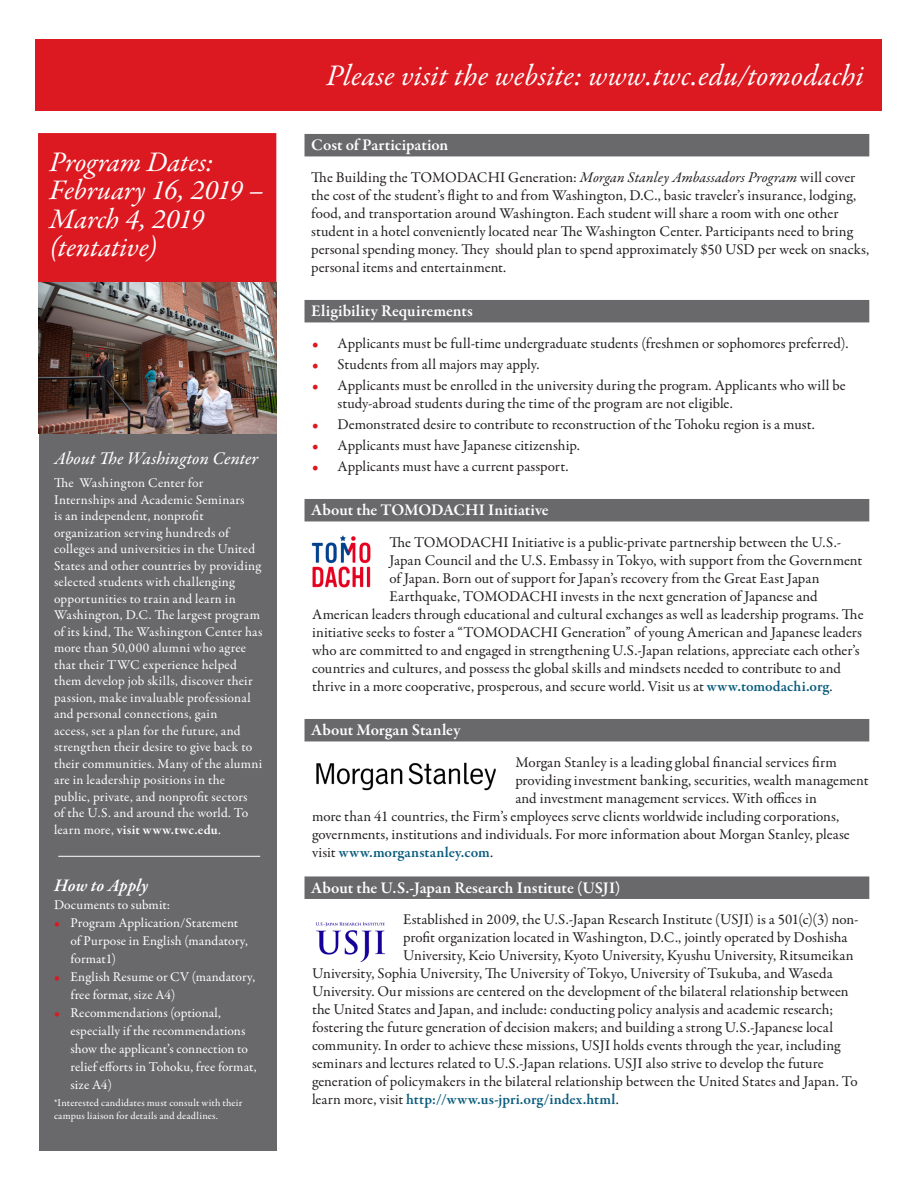
<style>
.page{position:relative;width:918px;height:1188px;background:#fff}
.page>*{position:absolute;margin:0;border:0;box-sizing:border-box;transform-origin:0 0}
.t1{font:italic 30px "Garamond Premr Pro";letter-spacing:.005em;color:#fff}
.Callouts{font:italic 28.5px/28.5px "Garamond Premr Pro";letter-spacing:-.005em;color:#fff}
.Head_2{font:18px "Garamond Premr Pro Med It";color:#fff}
.Body{font:italic 600 18px "Garamond Premr Pro";color:#fff}
.Head_2-2{font:600 16.5px "Garamond Premr Pro";color:#fff}
.Bullets{font:15px/18px "Garamond Premr Pro";color:#231f20}
.t2{font:600 15px "Garamond Premr Pro";letter-spacing:.01em;color:#0a5c7d}
.Body-2{font:13.5px/16.5px "Garamond Premr Pro";letter-spacing:.015em;color:#fff}
.Bullets-2{font:10.5px/12.6px "Garamond Premr Pro";letter-spacing:.015em;color:#fff}
.s1{font-weight:600}
.s2{color:#dc1820}
.s3{font-style:italic}
.s4{font-weight:600;color:#0a5c7d}
.s5{font-weight:400;color:#231f20}
</style>
<div class="page">
<div style="left:36px;top:39px;width:846px;height:72px;background:#dc1820"></div>
<div style="left:39px;top:430px;width:237px;height:720px;background:#69696c"></div>
<div style="left:305px;top:134px;width:564px;height:22px;background:#69696c"></div>
<div style="left:305px;top:300px;width:564px;height:22px;background:#69696c"></div>
<div style="left:305px;top:499px;width:564px;height:22px;background:#69696c"></div>
<div style="left:305px;top:719px;width:564px;height:22px;background:#69696c"></div>
<div style="left:305px;top:876px;width:564px;height:23px;background:#69696c"></div>
<div style="left:38px;top:133px;width:238px;height:155px;background:#dc1820;border:2px solid #dc1820"></div>
<hr style="left:58px;top:856px;width:202px;height:1px;background:#fff">
<img style="left:315px;top:922px;width:71px;height:40px">
<img style="left:311px;top:535px;width:60px;height:53px">
<img style="left:316px;top:762px;width:180px;height:29px">
<img style="left:39px;top:283px;width:237px;height:151px">
<p class="Callouts" style="left:49px;top:149px;width:216px">Program Dates:<br>February 16, 2019 –</p>
<p class="Callouts" style="left:49px;top:206px;width:157px">March 4, 2019 (tentative)</p>
<p class="Head_2" style="left:54px;top:447px;width:206px">About The Washington Center</p>
<p class="Body-2" style="left:54px;top:475px;width:210px">The Washington Center for Internships and Academic Seminars<br>is an independent, nonprofit organization serving hundreds of colleges and universities in the United States and other countries by providing selected students with challenging opportunities to train and learn in Washington, D.C. The largest program of its kind, The Washington Center has more than 50,000 alumni who agree that their TWC experience helped them develop job skills, discover their passion, make invaluable professional and personal connections, gain<br>access, set a plan for the future, and strengthen their desire to give back to their communities. Many of the alumni are in leadership positions in the public, private, and nonprofit sectors<br>of the U.S. and around the world. To learn more, <span class="s1">visit www.twc.edu</span>.</p>
<p class="Body" style="left:54px;top:874px;width:96px">How to Apply</p>
<p class="Body-2" style="left:54px;top:897px;width:118px">Documents to submit:</p>
<p class="Body-2" style="left:70px;top:914px;width:179px;line-height:18px;text-indent:-16px"><span class="s2">•</span> Program Application/Statement of Purpose in English (mandatory, format1)</p>
<p class="Body-2" style="left:70px;top:968px;width:186px;line-height:18px;text-indent:-16px"><span class="s2">•</span> English Resume or CV (mandatory, free format, size A4)</p>
<p class="Body-2" style="left:70px;top:1004px;width:187px;line-height:18px;text-indent:-16px"><span class="s2">•</span> Recommendations (optional, especially if the recommendations show the applicant’s connection to relief efforts in Tohoku, free format, size A4)</p>
<p class="Bullets-2" style="left:54px;top:1097px;width:190px">*Interested candidates must consult with their campus liaison for details and deadlines.</p>
<h1 class="t1" style="left:326px;top:56px;width:539px">Please visit the website: www.twc.edu/tomodachi</h1>
<p class="Head_2-2" style="left:311px;top:135px;width:139px">Cost of Participation</p>
<p class="Bullets" style="left:311px;top:168px;width:560px">The Building the TOMODACHI Generation: <span class="s3">Morgan Stanley Ambassadors Program</span> will cover the cost of the student’s flight to and from Washington, D.C., basic traveler’s insurance, lodging, food, and transportation around Washington. Each student will share a room with one other student in a hotel conveniently located near The Washington Center. Participants need to bring personal spending money. They should plan to spend approximately $50 USD per week on snacks, personal items and entertainment.</p>
<p class="Head_2-2" style="left:311px;top:301px;width:163px">Eligibility Requirements</p>
<p class="Bullets" style="left:312px;top:334px;width:538px"><span class="s2">•</span> Applicants must be full-time undergraduate students (freshmen or sophomores preferred).</p>
<p class="Bullets" style="left:312px;top:355px;width:229px"><span class="s2">•</span> Students from all majors may apply.</p>
<p class="Bullets" style="left:338px;top:376px;width:510px;text-indent:-26px"><span class="s2">•</span> Applicants must be enrolled in the university during the program. Applicants who will be study-abroad students during the time of the program are not eligible.</p>
<p class="Bullets" style="left:312px;top:415px;width:504px"><span class="s2">•</span> Demonstrated desire to contribute to reconstruction of the Tohoku region is a must.</p>
<p class="Bullets" style="left:312px;top:436px;width:269px"><span class="s2">•</span> Applicants must have Japanese citizenship.</p>
<p class="Bullets" style="left:312px;top:457px;width:258px"><span class="s2">•</span> Applicants must have a current passport.</p>
<p class="Head_2-2" style="left:311px;top:500px;width:239px">About the TOMODACHI Initiative</p>
<p class="Bullets" style="left:389px;top:533px;width:453px">The TOMODACHI Initiative is a public-private partnership between the U.S.-</p>
<p class="Bullets" style="left:389px;top:551px;width:474px">Japan Council and the U.S. Embassy in Tokyo, with support from the Government</p>
<p class="Bullets" style="left:389px;top:569px;width:432px">of Japan. Born out of support for Japan’s recovery from the Great East Japan</p>
<p class="Bullets" style="left:389px;top:587px;width:430px">Earthquake, TOMODACHI invests in the next generation of Japanese and</p>
<p class="Bullets" style="left:312px;top:605px;width:553px">American leaders through educational and cultural exchanges as well as leadership programs. The</p>
<p class="Bullets" style="left:312px;top:623px;width:551px">initiative seeks to foster a “TOMODACHI Generation” of young American and Japanese leaders</p>
<p class="Bullets" style="left:312px;top:641px;width:549px">who are committed to and engaged in strengthening U.S.-Japan relations, appreciate each other’s</p>
<p class="Bullets" style="left:312px;top:659px;width:531px">countries and cultures, and possess the global skills and mindsets needed to contribute to and</p>
<p class="Bullets" style="left:312px;top:677px;width:522px">thrive in a more cooperative, prosperous, and secure world. Visit us at <span class="s4">www.tomodachi.org</span>.</p>
<p class="Head_2-2" style="left:311px;top:720px;width:151px">About Morgan Stanley</p>
<p class="Bullets" style="left:515px;top:753px;width:323px">Morgan Stanley is a leading global financial services firm</p>
<p class="Bullets" style="left:515px;top:771px;width:355px">providing investment banking, securities, wealth management</p>
<p class="Bullets" style="left:515px;top:789px;width:303px">and investment management services. With offices in</p>
<p class="Bullets" style="left:312px;top:807px;width:529px">more than 41 countries, the Firm’s employees serve clients worldwide including corporations,</p>
<p class="Bullets" style="left:312px;top:825px;width:539px">governments, institutions and individuals. For more information about Morgan Stanley, please</p>
<p class="t2" style="left:312px;top:843px;width:183px"><span class="s5">visit</span> www.morganstanley.com<span class="s5">.</span></p>
<p class="Head_2-2" style="left:311px;top:878px;width:311px">About the U.S.-Japan Research Institute (USJI)</p>
<p class="Bullets" style="left:403px;top:911px;width:457px">Established in 2009, the U.S.-Japan Research Institute (USJI) is a 501(c)(3) non-</p>
<p class="Bullets" style="left:403px;top:929px;width:446px">profit organization located in Washington, D.C., jointly operated by Doshisha</p>
<p class="Bullets" style="left:403px;top:947px;width:452px">University, Keio University, Kyoto University, Kyushu University, Ritsumeikan</p>
<p class="Bullets" style="left:312px;top:965px;width:522px">University, Sophia University, The University of Tokyo, University of Tsukuba, and Waseda</p>
<p class="Bullets" style="left:312px;top:983px;width:538px">University. Our missions are centered on the development of the bilateral relationship between</p>
<p class="Bullets" style="left:312px;top:1001px;width:523px">the United States and Japan, and include: conducting policy analysis and academic research;</p>
<p class="Bullets" style="left:312px;top:1019px;width:523px">fostering the future generation of decision makers; and building a strong U.S.-Japanese local</p>
<p class="Bullets" style="left:312px;top:1037px;width:530px">community. In order to achieve these missions, USJI holds events through the year, including</p>
<p class="Bullets" style="left:312px;top:1055px;width:513px">seminars and lectures related to U.S.-Japan relations. USJI also strive to develop the future</p>
<p class="Bullets" style="left:312px;top:1073px;width:547px">generation of policymakers in the bilateral relationship between the United States and Japan. To</p>
<p class="t2" style="left:312px;top:1090px;width:308px"><span class="s5">learn more, visit</span> http://www.us-jpri.org/index.html<span class="s5">.</span></p>
</div>
